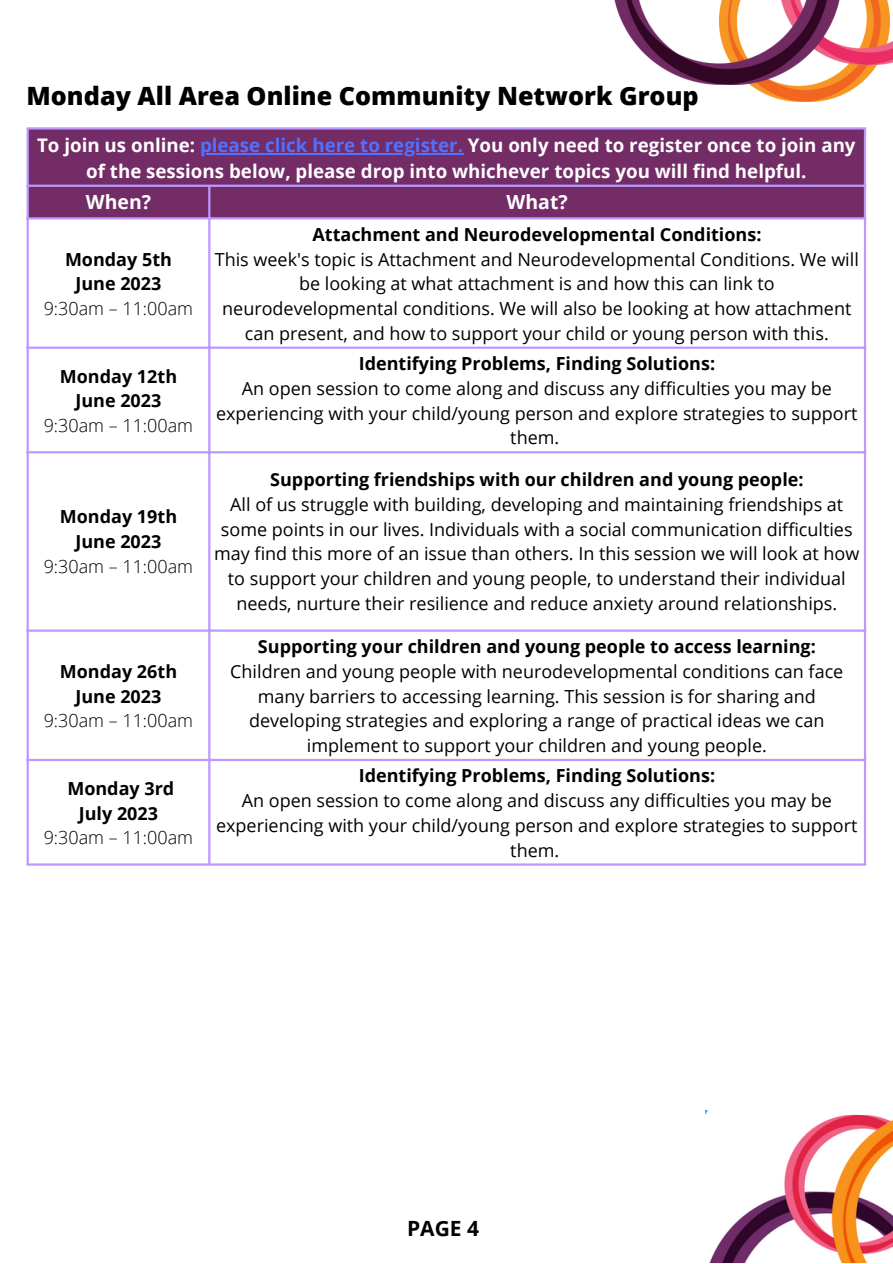
<style>
.page{position:relative;width:893px;height:1264px;background:#fff}
.page>*{position:absolute;margin:0;border:0;box-sizing:border-box;transform-origin:0 0}
.t1{font:800 25.2px "Open Sans";color:#000}
.t2{font:700 25.2px "Open Sans";color:#fff}
.t3{font:700 21px "Open Sans";color:#000}
.t4{font:700 19.5px "Open Sans";color:#fff}
.t5{font:700 18.75px/25.8px "Open Sans";color:#fff;text-align:center}
.t6{font:18px/24.8px "Open Sans";color:#000;text-align:center}
.t7{font:700 18px "Open Sans";color:#000}
.t8{font:300 18px "Open Sans";color:#000}
.s1{color:#5271ff}
</style>
<div class="page">
<img style="left:705px;top:1110px;width:187px;height:152px">
<div style="left:682px;top:1118px;width:68px;height:55px;background:#fff"></div>
<div style="left:29px;top:129px;width:834px;height:88px;background:#732c65"></div>
<hr style="left:200px;top:153px;width:263px;height:1px;background:#5271ff">
<hr style="left:27px;top:129px;width:2px;height:734px;background:#b9f">
<hr style="left:208px;top:187px;width:2px;height:676px;background:#b9f">
<hr style="left:863px;top:129px;width:3px;height:734px;background:#b9f">
<hr style="left:27px;top:127px;width:839px;height:2px;background:#b9f">
<hr style="left:27px;top:185px;width:839px;height:2px;background:#b9f">
<hr style="left:27px;top:217px;width:839px;height:2px;background:#b9f">
<hr style="left:27px;top:346px;width:839px;height:3px;background:#b9f">
<hr style="left:27px;top:451px;width:839px;height:2px;background:#b9f">
<hr style="left:27px;top:629px;width:839px;height:2px;background:#b9f">
<hr style="left:27px;top:758px;width:839px;height:3px;background:#b9f">
<hr style="left:27px;top:863px;width:839px;height:2px;background:#b9f">
<img style="left:750px;top:64px;width:136px;height:38px">
<img style="left:841px;top:0;width:51px;height:64px">
<img style="left:614px;top:0;width:227px;height:85px">
<p class="t1" style="left:27px;top:78px;width:673px">Monday All Area Online Community Network Group</p>
<p class="t5" style="left:37px;top:132px;width:820px">To join us online: <span class="s1">please click here to register.</span> You only need to register once to join any of the sessions below, please drop into whichever topics you will find helpful.</p>
<p class="t4" style="left:86px;top:188px;width:67px">When?</p>
<p class="t4" style="left:506px;top:188px;width:63px">What?</p>
<p class="t2" style="left:48px;top:141px;width:485px">What is a Community Network Group?</p>
<p class="t7" style="left:65px;top:246px;width:108px">Monday 5th</p>
<p class="t7" style="left:75px;top:271px;width:87px">June 2023</p>
<p class="t8" style="left:44px;top:296px;width:151px">9:30am – 11:00am</p>
<p class="t7" style="left:60px;top:363px;width:119px">Monday 12th</p>
<p class="t7" style="left:75px;top:388px;width:87px">June 2023</p>
<p class="t8" style="left:44px;top:413px;width:151px">9:30am – 11:00am</p>
<p class="t7" style="left:60px;top:504px;width:119px">Monday 19th</p>
<p class="t7" style="left:75px;top:528px;width:87px">June 2023</p>
<p class="t8" style="left:44px;top:553px;width:151px">9:30am – 11:00am</p>
<p class="t7" style="left:60px;top:658px;width:119px">Monday 26th</p>
<p class="t7" style="left:75px;top:683px;width:87px">June 2023</p>
<p class="t8" style="left:44px;top:708px;width:151px">9:30am – 11:00am</p>
<p class="t7" style="left:67px;top:775px;width:108px">Monday 3rd</p>
<p class="t7" style="left:79px;top:800px;width:81px">July 2023</p>
<p class="t8" style="left:44px;top:825px;width:151px">9:30am – 11:00am</p>
<p class="t7" style="left:312px;top:222px;width:450px">Attachment and Neurodevelopmental Conditions:</p>
<p class="t6" style="left:215px;top:246px;width:645px">This week's topic is Attachment and Neurodevelopmental Conditions. We will be looking at what attachment is and how this can link to neurodevelopmental conditions. We will also be looking at how attachment can present, and how to support your child or young person with this.</p>
<p class="t7" style="left:359px;top:351px;width:358px">Identifying Problems, Finding Solutions:</p>
<p class="t6" style="left:216px;top:375px;width:643px">An open session to come along and discuss any difficulties you may be experiencing with your child/young person and explore strategies to support them.</p>
<p class="t7" style="left:270px;top:467px;width:535px">Supporting friendships with our children and young people:</p>
<p class="t6" style="left:214px;top:491px;width:646px">All of us struggle with building, developing and maintaining friendships at some points in our lives. Individuals with a social communication difficulties may find this more of an issue than others. In this session we will look at how to support your children and young people, to understand their individual needs, nurture their resilience and reduce anxiety around relationships.</p>
<p class="t7" style="left:258px;top:634px;width:559px">Supporting your children and young people to access learning:</p>
<p class="t6" style="left:230px;top:658px;width:614px">Children and young people with neurodevelopmental conditions can face many barriers to accessing learning. This session is for sharing and developing strategies and exploring a range of practical ideas we can implement to support your children and young people.</p>
<p class="t7" style="left:359px;top:763px;width:358px">Identifying Problems, Finding Solutions:</p>
<p class="t6" style="left:216px;top:787px;width:643px">An open session to come along and discuss any difficulties you may be experiencing with your child/young person and explore strategies to support them.</p>
<p class="t3" style="left:407px;top:1213px;width:73px">PAGE 4</p>
</div>
